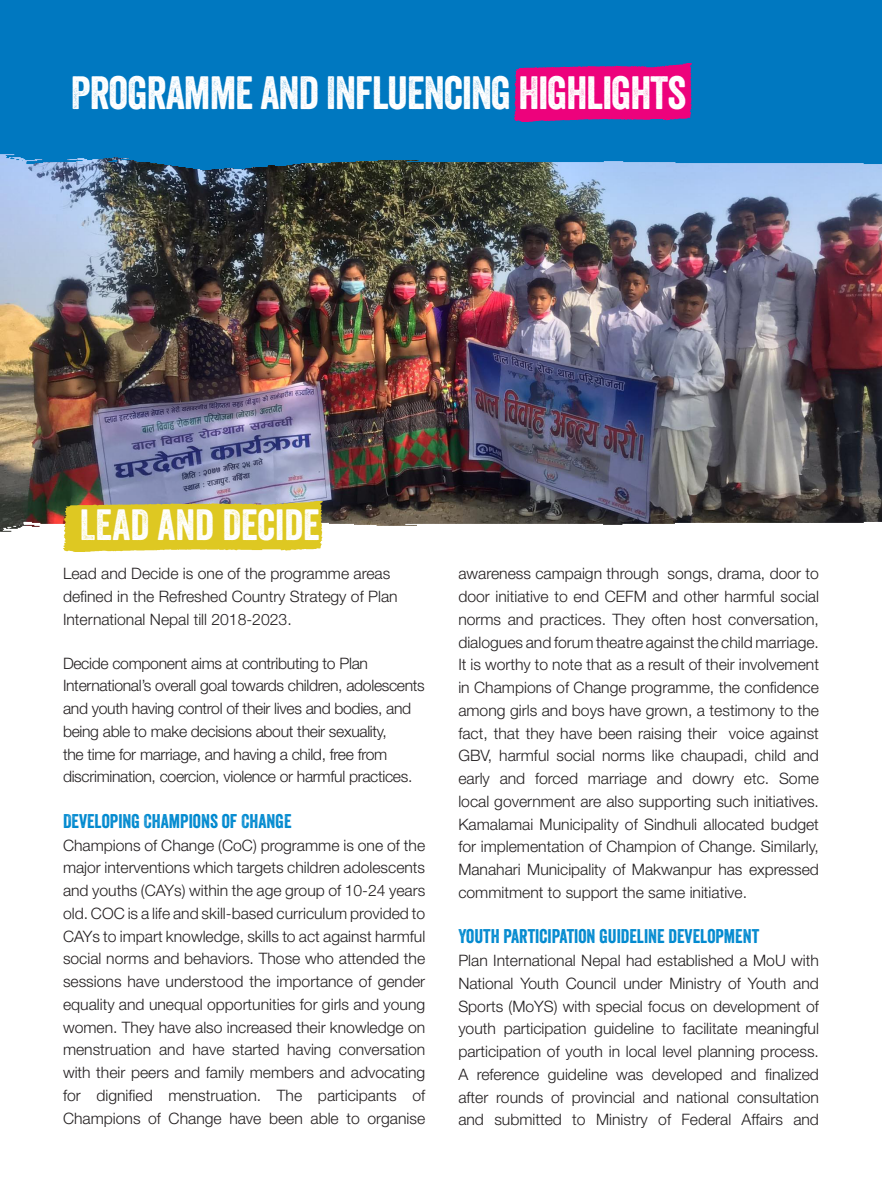
<style>
.page{position:relative;width:882px;height:1197px;background:#fff}
.page>*{position:absolute;margin:0;border:0;box-sizing:border-box;transform-origin:0 0}
.t1{font:45.32px "Veneer";letter-spacing:-.02em;color:#fff}
.t2{font:42.35px "Veneer";color:#fff}
.Body{font:19.25px "Veneer";color:#0089cf}
.Body-2{font:300 15.75px/22.8px "Helvetica Neue";letter-spacing:-.02em;color:#231f20;text-align:justify}
.Body-3{font:300 15.75px/22.8px "Helvetica Neue";color:#231f20}
</style>
<div class="page">
<img style="left:0;top:169px;width:882px;height:348px">
<div style="left:0;top:0;width:882px;height:169px;background:#0078c0"></div>
<img style="left:515px;top:63px;width:177px;height:59px">
<img style="left:0;top:517px;width:882px;height:35px">
<img style="left:64px;top:502px;width:258px;height:49px">
<p class="t1" style="left:71px;top:65px;width:617px">PROGRAMME AND INFLUENCING HIGHLIGHTS</p>
<p class="t2" style="left:80px;top:499px;width:241px">LEAD AND DECIDE</p>
<p class="Body-3" style="left:63px;top:562px;width:336px">Lead and Decide is one of the programme areas defined in the Refreshed Country Strategy of Plan<br>International Nepal till 2018-2023.</p>
<p class="Body-2" style="left:63px;top:651px;width:363px;text-align:left">Decide component aims at contributing to Plan International’s overall goal towards children, adolescents and youth having control of their lives and bodies, and being able to make decisions about their sexuality,<br>the time for marriage, and having a child, free from discrimination, coercion, violence or harmful practices.</p>
<p class="Body" style="left:63px;top:809px;width:230px">DEVELOPING CHAMPIONS OF CHANGE</p>
<p class="Body-2" style="left:63px;top:833px;width:364px">Champions of Change (CoC) programme is one of the major interventions which targets children adolescents and youths (CAYs) within the age group of 10-24 years old. COC is a life and skill-based curriculum provided to CAYs to impart knowledge, skills to act against harmful social norms and behaviors. Those who attended the sessions have understood the importance of gender equality and unequal opportunities for girls and young women. They have also increased their knowledge on menstruation and have started having conversation with their peers and family members and advocating for dignified menstruation. The participants of Champions of Change have been able to organise</p>
<p class="Body-2" style="left:458px;top:562px;width:362px">awareness campaign through songs, drama, door to door initiative to end CEFM and other harmful social norms and practices. They often host conversation, dialogues and forum theatre against the child marriage.<br>It is worthy to note that as a result of their involvement in Champions of Change programme, the confidence among girls and boys have grown, a testimony to the fact, that they have been raising their voice against GBV, harmful social norms like chaupadi, child and early and forced marriage and dowry etc. Some local government are also supporting such initiatives.<br>Kamalamai Municipality of Sindhuli allocated budget for implementation of Champion of Change. Similarly, Manahari Municipality of Makwanpur has expressed commitment to support the same initiative.</p>
<p class="Body" style="left:458px;top:925px;width:303px">YOUTH PARTICIPATION GUIDELINE DEVELOPMENT</p>
<p class="Body-2" style="left:458px;top:949px;width:362px">Plan International Nepal had established a MoU with National Youth Council under Ministry of Youth and Sports (MoYS) with special focus on development of youth participation guideline to facilitate meaningful participation of youth in local level planning process.<br>A reference guideline was developed and finalized after rounds of provincial and national consultation and submitted to Ministry of Federal Affairs and</p>
</div>
